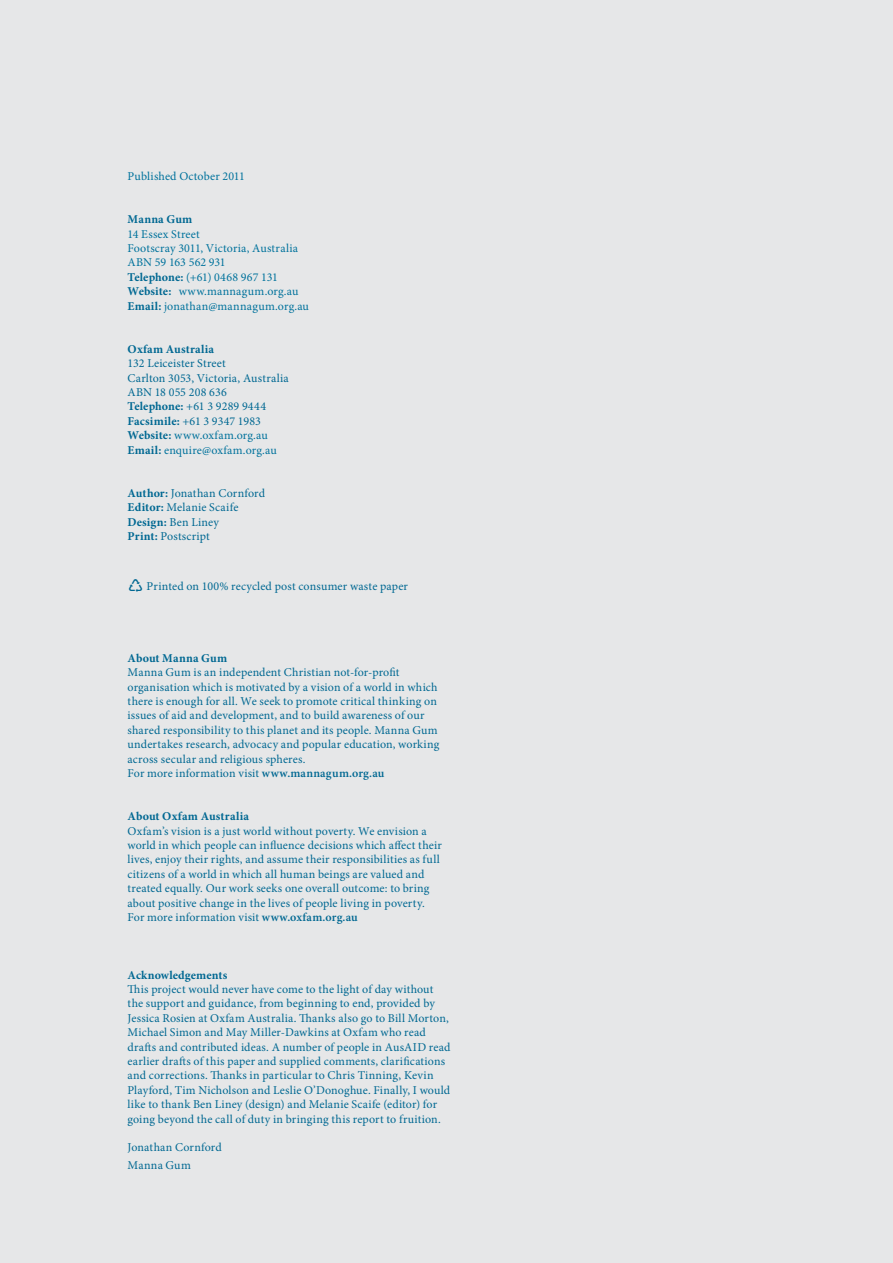
<style>
.page{position:relative;width:893px;height:1263px;background:#e6e7e8}
.page>*{position:absolute;margin:0;border:0;box-sizing:border-box;transform-origin:0 0}
.t1{font:12px/14.4px "Minion Pro";letter-spacing:.01em;color:#006892}
.t2{font:12px/14.4px "Minion Pro";letter-spacing:.015em;color:#00729c}
.t3{font:700 12px "Minion Pro";letter-spacing:.015em;color:#006892}
.s1{font-weight:700;color:#006892}
.s2{font-weight:700}
.s3{color:#00729c}
.s4{font-weight:600}
</style>
<div class="page">
<p class="t2" style="left:128px;top:169px;width:119px">Published October 2011</p>
<p class="t3" style="left:128px;top:211px;width:66px">Manna Gum</p>
<p class="t2" style="left:128px;top:227px;width:183px">14 Essex Street<br>Footscray 3011, Victoria, Australia<br>ABN 59 163 562 931<br><span class="s1">Telephone:</span> (+61) 0468 967 131<br><span class="s1">Website:</span> www.mannagum.org.au<br><span class="s1">Email:</span> jonathan@mannagum.org.au</p>
<p class="t3" style="left:128px;top:340px;width:88px">Oxfam Australia</p>
<p class="t1" style="left:128px;top:356px;width:163px">132 Leiceister Street<br>Carlton 3053, Victoria, Australia<br>ABN 18 055 208 636<br><span class="s2">Telephone:</span> +61 3 9289 9444<br><span class="s2">Facsimile:</span> +61 3 9347 1983<br><span class="s2">Website:</span> <span class="s3">www.oxfam.org.au<br></span><span class="s2">Email:</span> <span class="s3">enquire@oxfam.org.au</span></p>
<p class="t1" style="left:128px;top:486px;width:139px"><span class="s2">Author:</span> Jonathan Cornford<br><span class="s2">Editor:</span> Melanie Scaife<br><span class="s2">Design:</span> Ben Liney<br><span class="s2">Print:</span> Postscript</p>
<p class="t1" style="left:128px;top:579px;width:282px">♺ Printed on 100% recycled post consumer waste paper</p>
<p class="t3" style="left:128px;top:649px;width:101px">About Manna Gum</p>
<p class="t1" style="left:128px;top:665px;width:313px">Manna Gum is an independent Christian not-for-profit organisation which is motivated by a vision of a world in which there is enough for all. We seek to promote critical thinking on issues of aid and development, and to build awareness of our shared responsibility to this planet and its people. Manna Gum undertakes research, advocacy and popular education, working across secular and religious spheres.<br>For more information visit <span class="s4">www.mannagum.org.au</span></p>
<p class="t3" style="left:128px;top:808px;width:123px">About Oxfam Australia</p>
<p class="t1" style="left:128px;top:824px;width:316px">Oxfam’s vision is a just world without poverty. We envision a world in which people can influence decisions which affect their lives, enjoy their rights, and assume their responsibilities as full citizens of a world in which all human beings are valued and treated equally. Our work seeks one overall outcome: to bring about positive change in the lives of people living in poverty.<br>For more information visit <span class="s4">www.oxfam.org.au</span></p>
<p class="t3" style="left:128px;top:966px;width:101px">Acknowledgements</p>
<p class="t1" style="left:128px;top:982px;width:324px">This project would never have come to the light of day without the support and guidance, from beginning to end, provided by Jessica Rosien at Oxfam Australia. Thanks also go to Bill Morton, Michael Simon and May Miller-Dawkins at Oxfam who read drafts and contributed ideas. A number of people in AusAID read earlier drafts of this paper and supplied comments, clarifications and corrections. Thanks in particular to Chris Tinning, Kevin Playford, Tim Nicholson and Leslie O’Donoghue. Finally, I would like to thank Ben Liney (design) and Melanie Scaife (editor) for going beyond the call of duty in bringing this report to fruition.</p>
<p class="t1" style="left:128px;top:1139px;width:96px;line-height:18px">Jonathan Cornford<br>Manna Gum</p>
</div>
